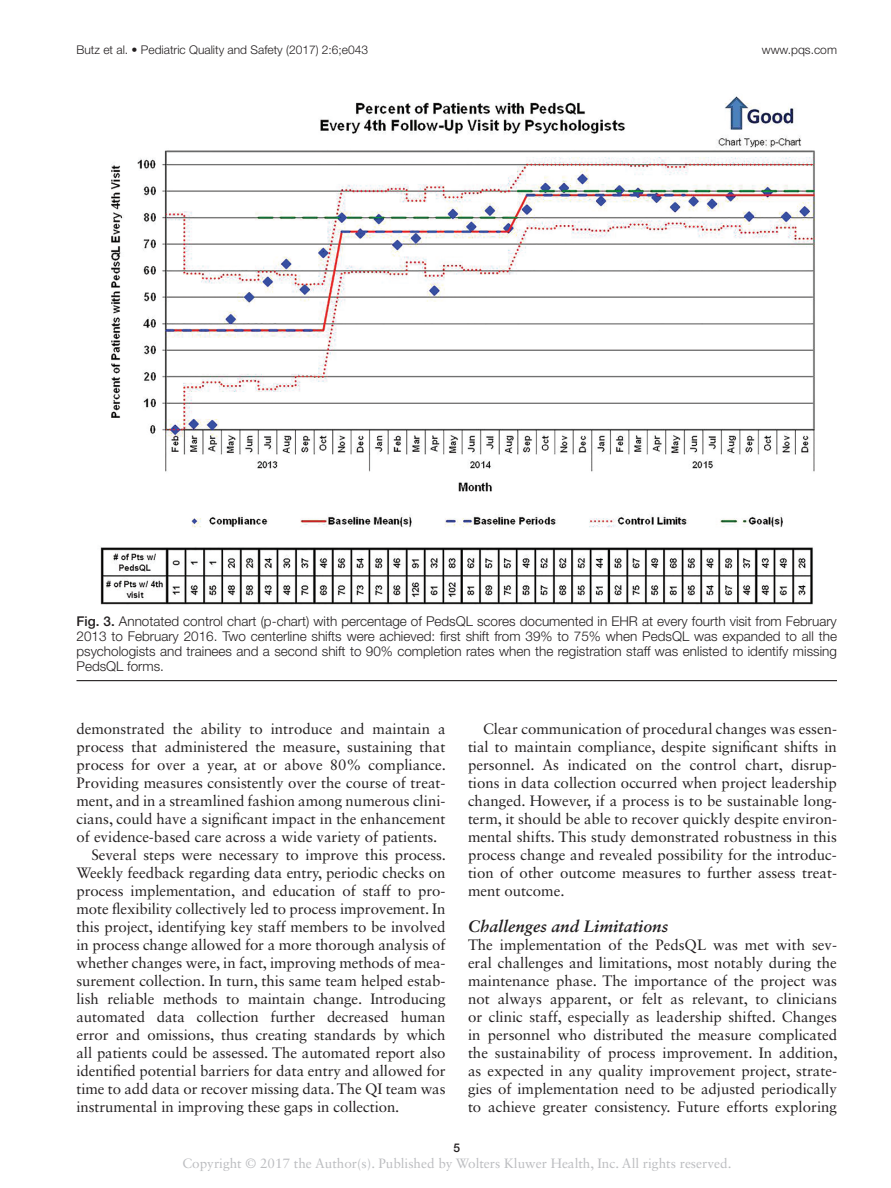
<style>
.page{position:relative;width:891px;height:1188px;background:#fff}
.page>*{position:absolute;margin:0;border:0;box-sizing:border-box;transform-origin:0 0}
.t1{font:italic 700 16.5px "Sabon LT Std";color:#231f20}
.t2{font:15px/18px "Sabon LT Std";letter-spacing:-.005em;color:#231f20;text-align:justify}
.t3{font:300 13.5px/15px "Helvetica Neue LT Std";color:#231f20;text-align:justify}
.t4{font:13.5px "Sabon LT Std";color:#bcbdc0}
.t5{font:300 12px "Helvetica Neue LT Std";color:#231f20}
.t6{font:500 12px "Helvetica Neue LT Std";color:#231f20}
.s1{font-weight:500}
</style>
<div class="page">
<img style="left:100px;top:96px;width:715px;height:509px">
<hr style="left:76px;top:680px;width:761px;height:1px;background:#231f20">
<p class="t5" style="left:76px;top:42px;width:293px">Butz et al. • Pediatric Quality and Safety (2017) 2:6;e043</p>
<p class="t5" style="left:762px;top:42px;width:77px">www.pqs.com</p>
<p class="t3" style="left:76px;top:613px;width:762px"><span class="s1">Fig. 3.</span> Annotated control chart (p-chart) with percentage of PedsQL scores documented in EHR at every fourth visit from February 2013 to February 2016. Two centerline shifts were achieved: first shift from 39% to 75% when PedsQL was expanded to all the psychologists and trainees and a second shift to 90% completion rates when the registration staff was enlisted to identify missing PedsQL forms.</p>
<p class="t2" style="left:76px;top:719px;width:370px">demonstrated the ability to introduce and maintain a</p>
<p class="t2" style="left:76px;top:737px;width:370px">process that administered the measure, sustaining that</p>
<p class="t2" style="left:76px;top:755px;width:371px">process for over a year, at or above 80% compliance.</p>
<p class="t2" style="left:76px;top:773px;width:371px">Providing measures consistently over the course of treat-</p>
<p class="t2" style="left:76px;top:791px;width:371px">ment, and in a streamlined fashion among numerous clini-</p>
<p class="t2" style="left:76px;top:809px;width:370px">cians, could have a significant impact in the enhancement</p>
<p class="t2" style="left:76px;top:827px;width:362px">of evidence-based care across a wide variety of patients.</p>
<p class="t2" style="left:92px;top:845px;width:356px">Several steps were necessary to improve this process.</p>
<p class="t2" style="left:76px;top:863px;width:371px">Weekly feedback regarding data entry, periodic checks on</p>
<p class="t2" style="left:76px;top:881px;width:371px">process implementation, and education of staff to pro-</p>
<p class="t2" style="left:76px;top:899px;width:371px">mote flexibility collectively led to process improvement. In</p>
<p class="t2" style="left:76px;top:917px;width:371px">this project, identifying key staff members to be involved</p>
<p class="t2" style="left:76px;top:935px;width:371px">in process change allowed for a more thorough analysis of</p>
<p class="t2" style="left:76px;top:953px;width:371px">whether changes were, in fact, improving methods of mea-</p>
<p class="t2" style="left:76px;top:971px;width:371px">surement collection. In turn, this same team helped estab-</p>
<p class="t2" style="left:76px;top:989px;width:371px">lish reliable methods to maintain change. Introducing</p>
<p class="t2" style="left:76px;top:1007px;width:371px">automated data collection further decreased human</p>
<p class="t2" style="left:76px;top:1025px;width:371px">error and omissions, thus creating standards by which</p>
<p class="t2" style="left:76px;top:1043px;width:370px">all patients could be assessed. The automated report also</p>
<p class="t2" style="left:76px;top:1061px;width:371px">identified potential barriers for data entry and allowed for</p>
<p class="t2" style="left:76px;top:1079px;width:371px">time to add data or recover missing data. The QI team was</p>
<p class="t2" style="left:76px;top:1097px;width:324px">instrumental in improving these gaps in collection.</p>
<p class="t2" style="left:468px;top:719px;width:371px;text-indent:15px">Clear communication of procedural changes was essen&shy;tial to maintain compliance, despite significant shifts in personnel. As indicated on the control chart, disrup&shy;tions in data collection occurred when project leadership changed. However, if a process is to be sustainable long&shy;term, it should be able to recover quickly despite environ&shy;mental shifts. This study demonstrated robustness in this process change and revealed possibility for the introduc&shy;tion of other outcome measures to further assess treat&shy;ment outcome.</p>
<p class="t1" style="left:468px;top:916px;width:202px">Challenges and Limitations</p>
<p class="t2" style="left:468px;top:935px;width:371px">The implementation of the PedsQL was met with sev&shy;eral challenges and limitations, most notably during the maintenance phase. The importance of the project was not always apparent, or felt as relevant, to clinicians or clinic staff, especially as leadership shifted. Changes in personnel who distributed the measure complicated the sustainability of process improvement. In addition, as expected in any quality improvement project, strate&shy;gies of implementation need to be adjusted periodically to achieve greater consistency. Future efforts exploring</p>
<p class="t6" style="left:453px;top:1140px;width:8px">5</p>
<p class="t4" style="left:183px;top:1156px;width:550px">Copyright © 2017 the Author(s). Published by Wolters Kluwer Health, Inc. All rights reserved.</p>
</div>
